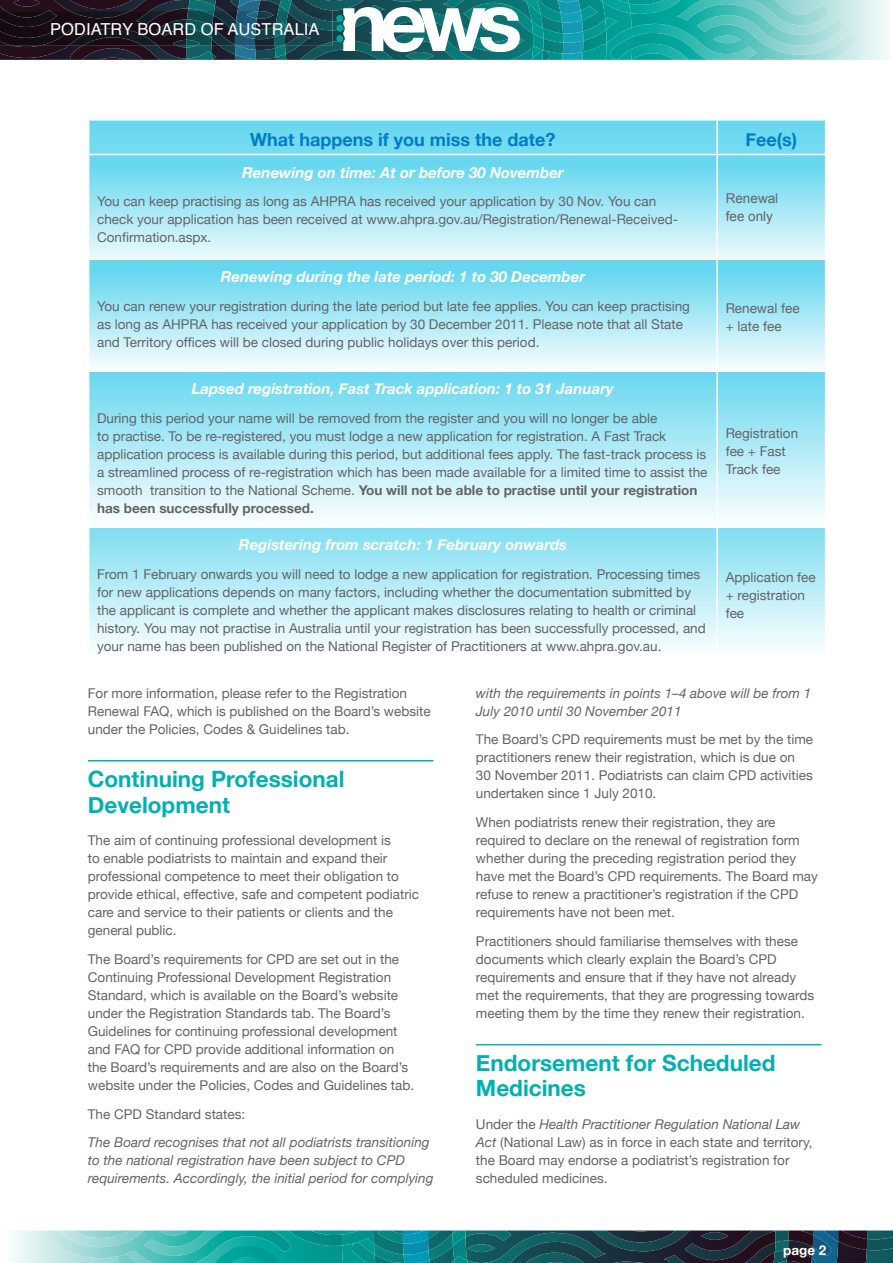
<style>
.page{position:relative;width:893px;height:1263px;background:#fff}
.page>*{position:absolute;margin:0;border:0;box-sizing:border-box;transform-origin:0 0}
.t1{font:700 22.5px/25.5px "Helvetica Neue";color:#00b1b0}
.t2{font:700 18px "Helvetica Neue";color:#007dc3}
.t3{font:16.5px "Helvetica";color:#fff}
.t4{font:italic 700 15px "Helvetica Neue";color:#fff}
.t5{font:13.5px/18px "Helvetica Neue";color:#636466}
.t6{font:italic 13.5px/18px "Helvetica Neue";color:#636466}
.t7{font:13.5px/18px "Arial";color:#636466}
.t8{font:700 13.5px "Helvetica Neue";color:#fff}
.s1{font-weight:700}
.s2{font-style:italic}
</style>
<div class="page">
<svg style="left:14px;top:1230px;width:879px;height:33px;background:#327a7e"></svg>
<svg style="left:54px;top:0;width:834px;height:60px;background:#686972"></svg>
<svg style="left:187px;top:0;width:670px;height:60px;background:#50a7a6"></svg>
<img style="left:289px;top:11px;width:43px;height:34px">
<img style="left:258px;top:11px;width:17px;height:34px">
<img style="left:214px;top:11px;width:21px;height:34px">
<img style="left:0;top:11px;width:214px;height:34px">
<img style="left:235px;top:11px;width:23px;height:34px">
<img style="left:288px;top:11px;width:1px;height:34px">
<img style="left:275px;top:11px;width:13px;height:34px">
<svg style="left:89px;top:121px;width:736px;height:33px;background:#70d9ef"></svg>
<svg style="left:89px;top:155px;width:736px;height:103px;background:#a2e6f5"></svg>
<svg style="left:89px;top:260px;width:736px;height:107px;background:#a5e7f5"></svg>
<div style="left:89px;top:371px;width:628px;height:156px;background:linear-gradient(to bottom,#66d7ef,#fbfeff)"></div>
<div style="left:717px;top:371px;width:109px;height:156px;background:linear-gradient(to bottom,#66d7ef,#fbfeff)"></div>
<svg style="left:89px;top:528px;width:736px;height:120px;background:#b9ecf7"></svg>
<hr style="left:716px;top:121px;width:2px;height:33px;background:#fff">
<hr style="left:716px;top:155px;width:2px;height:103px;background:#fff">
<hr style="left:716px;top:260px;width:2px;height:110px;background:#fff">
<hr style="left:717px;top:370px;width:109px;height:2px;background:#fff">
<hr style="left:825px;top:372px;width:1px;height:154px;background:#fff">
<hr style="left:717px;top:526px;width:109px;height:2px;background:#fff">
<hr style="left:716px;top:528px;width:2px;height:131px;background:#fff">
<hr style="left:88px;top:370px;width:629px;height:2px;background:#fff">
<hr style="left:716px;top:372px;width:2px;height:154px;background:#fff">
<hr style="left:88px;top:526px;width:629px;height:2px;background:#fff">
<hr style="left:88px;top:760px;width:345px;height:1px;background:#00b1b0">
<hr style="left:476px;top:1044px;width:345px;height:1px;background:#00b1b0">
<p class="t3" style="left:50px;top:16px;width:271px">PODIATRY BOARD OF AUSTRALIA</p>
<h2 class="t2" style="left:250px;top:128px;width:307px">What happens if you miss the date?</h2>
<h2 class="t2" style="left:746px;top:128px;width:53px">Fee(s)</h2>
<p class="t4" style="left:242px;top:163px;width:323px">Renewing on time: At or before 30 November</p>
<p class="t5" style="left:97px;top:192px;width:582px">You can keep practising as long as AHPRA has received your application by 30 Nov. You can check your application has been received at www.ahpra.gov.au/Registration/Renewal-Received-<br>Confirmation.aspx.</p>
<p class="t7" style="left:726px;top:189px;width:54px">Renewal fee only</p>
<p class="t4" style="left:221px;top:268px;width:366px">Renewing during the late period: 1 to 30 December</p>
<p class="t5" style="left:97px;top:297px;width:594px">You can renew your registration during the late period but late fee applies. You can keep practising as long as AHPRA has received your application by 30 December 2011. Please note that all State and Territory offices will be closed during public holidays over this period.</p>
<p class="t5" style="left:726px;top:299px;width:75px">Renewal fee + late fee</p>
<p class="t4" style="left:192px;top:380px;width:424px">Lapsed registration, Fast Track application: 1 to 31 January</p>
<p class="t5" style="left:97px;top:409px;width:612px">During this period your name will be removed from the register and you will no longer be able<br>to practise. To be re-registered, you must lodge a new application for registration. A Fast Track application process is available during this period, but additional fees apply. The fast-track process is a streamlined process of re-registration which has been made available for a limited time to assist the smooth transition to the National Scheme. <span class="s1">You will not be able to practise until your registration has been successfully processed.</span></p>
<p class="t5" style="left:726px;top:424px;width:74px">Registration fee + Fast<br>Track fee</p>
<p class="t4" style="left:239px;top:536px;width:330px">Registering from scratch: 1 February onwards</p>
<p class="t5" style="left:97px;top:565px;width:610px">From 1 February onwards you will need to lodge a new application for registration. Processing times for new applications depends on many factors, including whether the documentation submitted by the applicant is complete and whether the applicant makes disclosures relating to health or criminal history. You may not practise in Australia until your registration has been successfully processed, and your name has been published on the National Register of Practitioners at www.ahpra.gov.au.</p>
<p class="t5" style="left:726px;top:568px;width:92px">Application fee + registration fee</p>
<p class="t5" style="left:88px;top:684px;width:344px">For more information, please refer to the Registration<br>Renewal FAQ, which is published on the Board’s website under the Policies, Codes &amp; Guidelines tab.</p>
<h1 class="t1" style="left:88px;top:766px;width:258px">Continuing Professional<br>Development</h1>
<p class="t5" style="left:88px;top:831px;width:333px">The aim of continuing professional development is<br>to enable podiatrists to maintain and expand their professional competence to meet their obligation to provide ethical, effective, safe and competent podiatric care and service to their patients or clients and the general public.</p>
<p class="t5" style="left:88px;top:950px;width:328px">The Board’s requirements for CPD are set out in the Continuing Professional Development Registration Standard, which is available on the Board’s website under the Registration Standards tab. The Board’s Guidelines for continuing professional development and FAQ for CPD provide additional information on the Board’s requirements and are also on the Board’s website under the Policies, Codes and Guidelines tab.</p>
<p class="t5" style="left:88px;top:1105px;width:159px">The CPD Standard states:</p>
<p class="t6" style="left:88px;top:1133px;width:347px">The Board recognises that not all podiatrists transitioning to the national registration have been subject to CPD requirements. Accordingly, the initial period for complying</p>
<p class="t6" style="left:476px;top:684px;width:337px">with the requirements in points 1–4 above will be from 1<br>July 2010 until 30 November 2011</p>
<p class="t5" style="left:476px;top:730px;width:339px">The Board’s CPD requirements must be met by the time practitioners renew their registration, which is due on 30 November 2011. Podiatrists can claim CPD activities undertaken since 1 July 2010.</p>
<p class="t5" style="left:476px;top:813px;width:343px">When podiatrists renew their registration, they are required to declare on the renewal of registration form whether during the preceding registration period they have met the Board’s CPD requirements. The Board may refuse to renew a practitioner’s registration if the CPD requirements have not been met.</p>
<p class="t5" style="left:476px;top:932px;width:340px">Practitioners should familiarise themselves with these documents which clearly explain the Board’s CPD requirements and ensure that if they have not already met the requirements, that they are progressing towards meeting them by the time they renew their registration.</p>
<h1 class="t1" style="left:476px;top:1050px;width:301px">Endorsement for Scheduled<br>Medicines</h1>
<p class="t5" style="left:476px;top:1115px;width:338px">Under the <span class="s2">Health Practitioner Regulation National Law Act</span> (National Law) as in force in each state and territory, the Board may endorse a podiatrist’s registration for scheduled medicines.</p>
<p class="t8" style="left:783px;top:1242px;width:45px">page 2</p>
</div>
